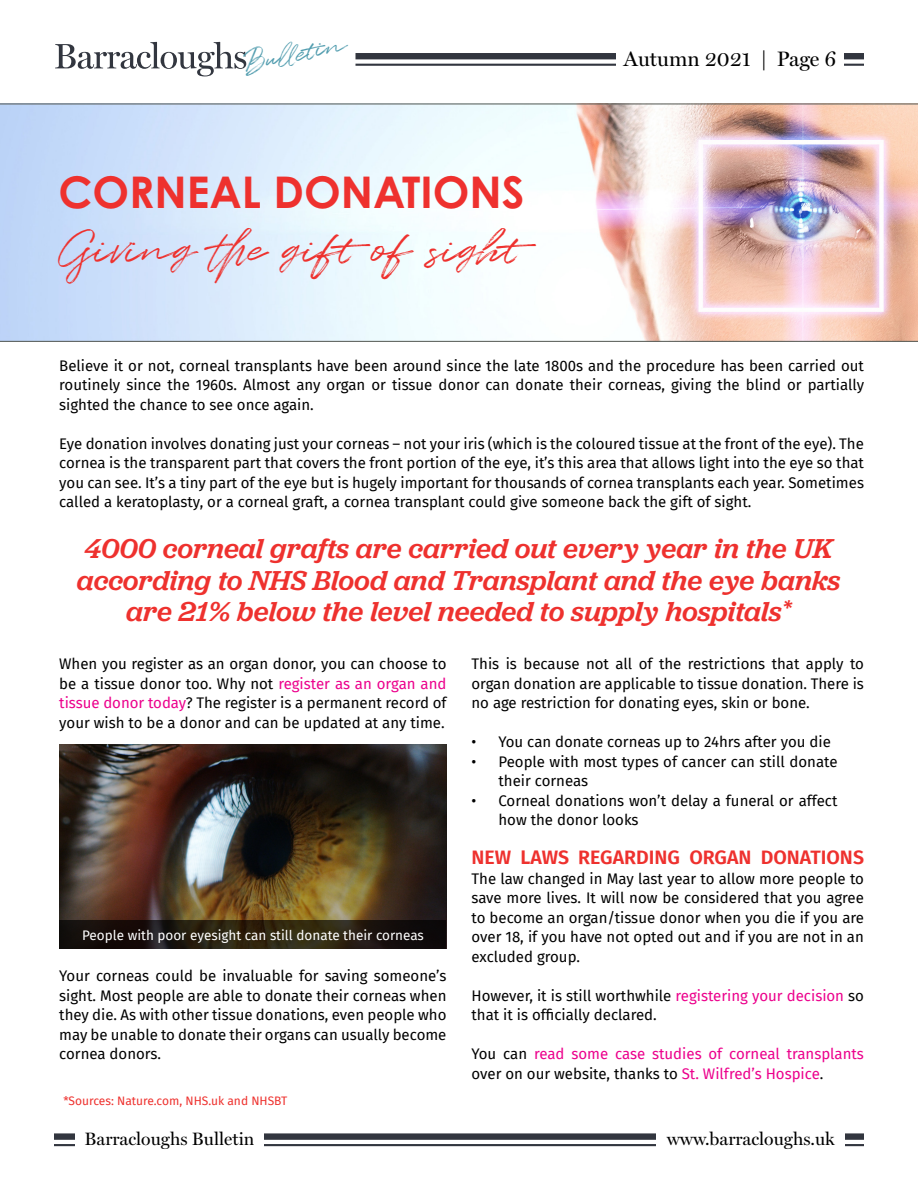
<style>
.page{position:relative;width:918px;height:1188px;background:#fff}
.page>*{position:absolute;margin:0;border:0;box-sizing:border-box;transform-origin:0 0}
.t1{font:45.3px "Quentin";color:#ee312e}
.t2{font:700 43.65px "Century Gothic Pro";color:#ee312e}
.t3{font:28.8px "Quentin";color:#529daf}
.t4{font:italic 500 28.5px/31.5px "Jubilat";color:#ee312e;text-align:center}
.t5{font:21px "Miller Display";color:#000}
.t6{font:600 19.5px "Fira Sans";color:#ee312e}
.t7{font:18px "Miller Display";color:#000}
.t8{font:15px/19.5px "Fira Sans";color:#000;text-align:justify}
.t9{font:15px/19.5px "Fira Sans";color:#ec008c}
.t10{font:13.5px "Fira Sans";color:#fff}
.t11{font:12px "Fira Sans";color:#ee312e}
.s1{color:#ec008c}
.s2{color:#000}
</style>
<div class="page">
<hr style="left:54px;top:1144px;width:810px;height:2px;background:#32363f">
<div style="left:54px;top:1133px;width:810px;height:7px;background:#32363f"></div>
<div style="left:75px;top:1125px;width:189px;height:27px;background:#fff"></div>
<div style="left:656px;top:1125px;width:189px;height:27px;background:#fff"></div>
<hr style="left:356px;top:64px;width:508px;height:2px;background:#32363f">
<div style="left:356px;top:53px;width:508px;height:6px;background:#32363f"></div>
<svg style="left:55px;top:42px;width:191px;height:34px"></svg>
<div style="left:616px;top:44px;width:228px;height:28px;background:#fff"></div>
<svg style="left:0;top:103px;width:918px;height:239px"></svg>
<img style="left:60px;top:744px;width:386px;height:177px">
<svg style="left:59px;top:921px;width:387px;height:28px;background:#21190f"></svg>
<h3 class="t3" style="left:241px;top:43px;width:65px;rotate:-9deg">Bull e</h3>
<h3 class="t5" style="left:624px;top:46px;width:214px">Autumn 2021 | Page 6</h3>
<h2 class="t2" style="left:58px;top:165px;width:468px">CORNEAL DONATIONS</h2>
<h1 class="t1" style="left:58px;top:218px;width:488px">Giving the giftof sight</h1>
<p class="t8" style="left:59px;top:355px;width:806px">Believe it or not, corneal transplants have been around since the late 1800s and the procedure has been carried out routinely since the 1960s. Almost any organ or tissue donor can donate their corneas, giving the blind or partially sighted the chance to see once again.</p>
<p class="t8" style="left:59px;top:433px;width:806px">Eye donation involves donating just your corneas – not your iris (which is the coloured tissue at the front of the eye). The cornea is the transparent part that covers the front portion of the eye, it’s this area that allows light into the eye so that you can see. It’s a tiny part of the eye but is hugely important for thousands of cornea transplants each year. Sometimes called a keratoplasty, or a corneal graft, a cornea transplant could give someone back the gift of sight.</p>
<h3 class="t4" style="left:77px;top:532px;width:765px">4000 corneal grafts are carried out every year in the UK according to NHS Blood and Transplant and the eye banks are 21% below the level needed to supply hospitals<sup>*</sup></h3>
<p class="t8" style="left:59px;top:654px;width:389px">When you register as an organ donor, you can choose to be a tissue donor too. Why not <span class="s1">register as an organ and tissue donor today</span>? The register is a permanent record of your wish to be a donor and can be updated at any time.</p>
<p class="t10" style="left:82px;top:925px;width:343px">People with poor eyesight can still donate their corneas</p>
<p class="t8" style="left:59px;top:966px;width:389px">Your corneas could be invaluable for saving someone’s sight. Most people are able to donate their corneas when they die. As with other tissue donations, even people who may be unable to donate their organs can usually become cornea donors.</p>
<p class="t11" style="left:63px;top:1092px;width:226px">*Sources: Nature.com, NHS.uk and NHSBT</p>
<p class="t8" style="left:471px;top:654px;width:394px">This is because not all of the restrictions that apply to organ donation are applicable to tissue donation. There is no age restriction for donating eyes, skin or bone.</p>
<p class="t8" style="left:471px;top:732px;width:361px">• You can donate corneas up to 24hrs after you die</p>
<p class="t8" style="left:498px;top:751px;width:341px;text-indent:-27px">• People with most types of cancer can still donate their corneas</p>
<p class="t8" style="left:498px;top:790px;width:341px;text-indent:-27px">• Corneal donations won’t delay a funeral or affect how the donor looks</p>
<h3 class="t6" style="left:471px;top:841px;width:394px">NEW LAWS REGARDING ORGAN DONATIONS</h3>
<p class="t8" style="left:471px;top:868px;width:394px">The law changed in May last year to allow more people to save more lives. It will now be considered that you agree to become an organ/tissue donor when you die if you are over 18, if you have not opted out and if you are not in an excluded group.</p>
<p class="t8" style="left:471px;top:985px;width:394px">However, it is still worthwhile <span class="s1">registering your decision</span> so that it is officially declared.</p>
<p class="t9" style="left:471px;top:1044px;width:394px"><span class="s2">You can</span> read some case studies of corneal transplants <span class="s2">over on our website, thanks to</span> St. Wilfred’s Hospice<span class="s2">.</span></p>
<p class="t7" style="left:85px;top:1128px;width:171px">Barracloughs Bulletin</p>
<p class="t7" style="left:667px;top:1128px;width:170px">www.barracloughs.uk</p>
</div>
